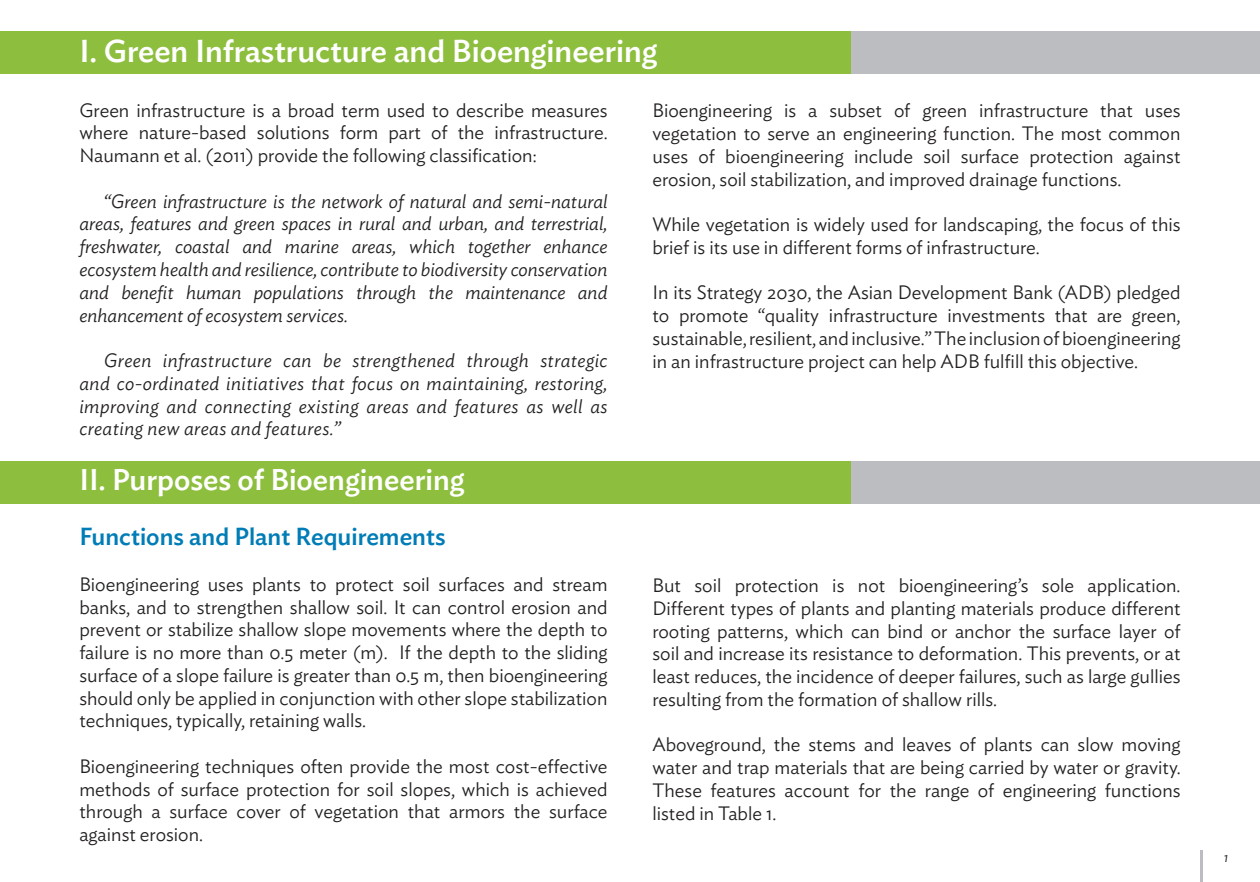
<style>
.page{position:relative;width:1260px;height:882px;background:#fff}
.page>*{position:absolute;margin:0;border:0;box-sizing:border-box;transform-origin:0 0}
.t1{font:500 31.5px "Ideal Sans";color:#fff}
.t2{font:500 29.75px "Ideal Sans";color:#fff}
.t3{font:500 24.5px "Ideal Sans";color:#007cb6}
.t4{font:300 19.25px/22.8px "Ideal Sans";color:#231f20;text-align:justify}
.t5{font:italic 300 19.25px/22.8px "Ideal Sans";color:#231f20;text-align:justify}
.t6{font:italic 300 14px "Ideal Sans";color:#231f20}
</style>
<div class="page">
<div style="left:0;top:32px;width:867px;height:42px;background:#8dbe3e"></div>
<div style="left:851px;top:32px;width:409px;height:42px;background:#bcbdc0"></div>
<hr style="left:1201px;top:851px;width:2px;height:31px;background:#bcbdc0">
<div style="left:0;top:461px;width:867px;height:43px;background:#8dbe3e"></div>
<div style="left:851px;top:461px;width:409px;height:43px;background:#bcbdc0"></div>
<h1 class="t1" style="left:79px;top:27px;width:580px">I. Green Infrastructure and Bioengineering</h1>
<p class="t4" style="left:79px;top:97px;width:530px">Green infrastructure is a broad term used to describe measures where nature-based solutions form part of the infrastructure.<br>Naumann et al. (2011) provide the following classification:</p>
<p class="t5" style="left:79px;top:188px;width:530px;text-indent:25px">“Green infrastructure is the network of natural and semi-natural areas, features and green spaces in rural and urban, and terrestrial, freshwater, coastal and marine areas, which together enhance ecosystem health and resilience, contribute to biodiversity conservation and benefit human populations through the maintenance and enhancement of ecosystem services.</p>
<p class="t5" style="left:79px;top:347px;width:530px;text-indent:25px">Green infrastructure can be strengthened through strategic and co-ordinated initiatives that focus on maintaining, restoring, improving and connecting existing areas and features as well as creating new areas and features.”</p>
<h2 class="t2" style="left:79px;top:457px;width:387px">II. Purposes of Bioengineering</h2>
<p class="t3" style="left:79px;top:518px;width:368px">Functions and Plant Requirements</p>
<p class="t4" style="left:79px;top:571px;width:530px">Bioengineering uses plants to protect soil surfaces and stream banks, and to strengthen shallow soil. It can control erosion and prevent or stabilize shallow slope movements where the depth to failure is no more than 0.5 meter (m). If the depth to the sliding surface of a slope failure is greater than 0.5 m, then bioengineering should only be applied in conjunction with other slope stabilization techniques, typically, retaining walls.</p>
<p class="t4" style="left:79px;top:753px;width:530px">Bioengineering techniques often provide the most cost-effective methods of surface protection for soil slopes, which is achieved through a surface cover of vegetation that armors the surface against erosion.</p>
<p class="t4" style="left:652px;top:98px;width:530px">Bioengineering is a subset of green infrastructure that uses vegetation to serve an engineering function. The most common uses of bioengineering include soil surface protection against erosion, soil stabilization, and improved drainage functions.</p>
<p class="t4" style="left:652px;top:211px;width:530px">While vegetation is widely used for landscaping, the focus of this brief is its use in different forms of infrastructure.</p>
<p class="t4" style="left:652px;top:280px;width:530px">In its Strategy 2030, the Asian Development Bank (ADB) pledged to promote “quality infrastructure investments that are green, sustainable, resilient, and inclusive.” The inclusion of bioengineering in an infrastructure project can help ADB fulfill this objective.</p>
<p class="t4" style="left:652px;top:572px;width:530px">But soil protection is not bioengineering’s sole application.<br>Different types of plants and planting materials produce different rooting patterns, which can bind or anchor the surface layer of soil and increase its resistance to deformation. This prevents, or at least reduces, the incidence of deeper failures, such as large gullies resulting from the formation of shallow rills.</p>
<p class="t4" style="left:652px;top:732px;width:530px">Aboveground, the stems and leaves of plants can slow moving water and trap materials that are being carried by water or gravity.<br>These features account for the range of engineering functions listed in Table 1.</p>
<p class="t6" style="left:1224px;top:846px;width:6px">1</p>
</div>
